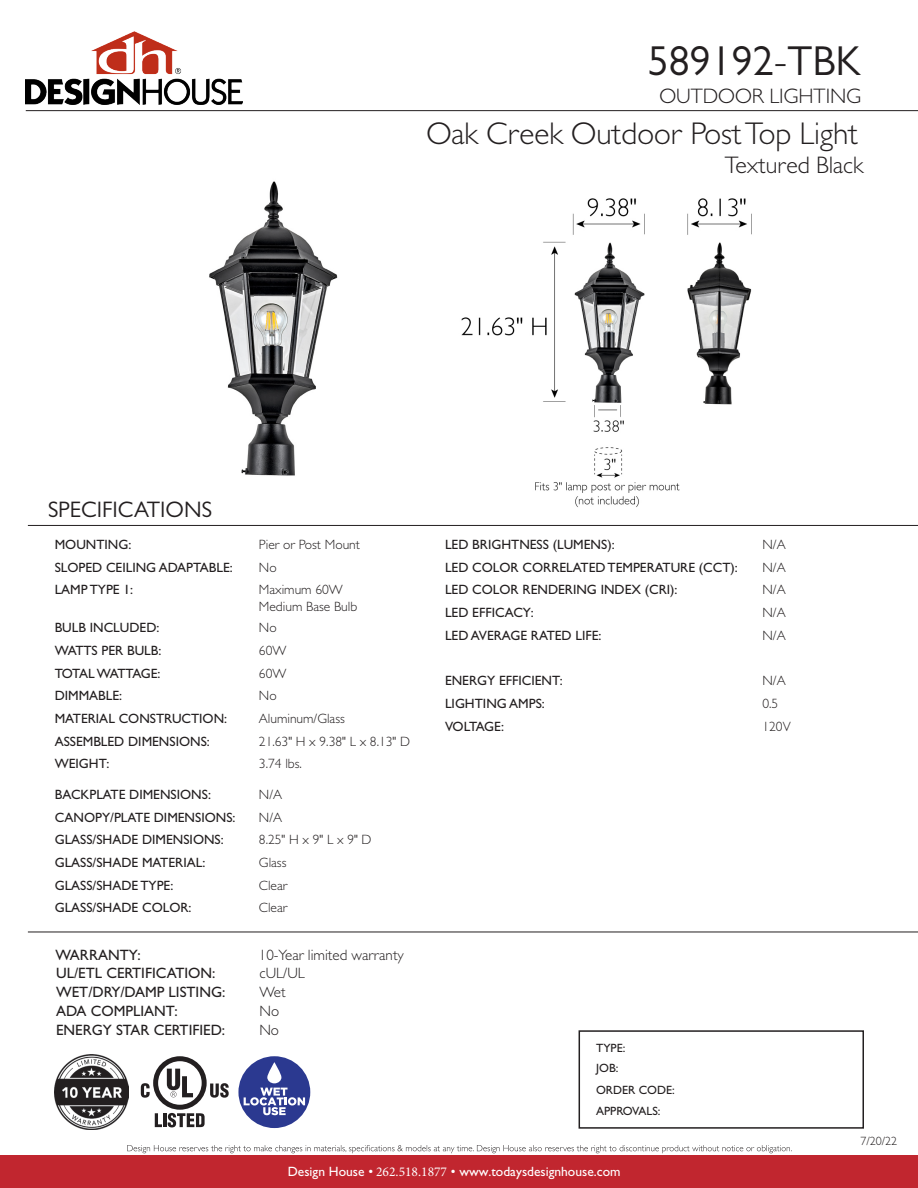
<style>
.page{position:relative;width:918px;height:1188px;background:#fff}
.page>*{position:absolute;margin:0;border:0;box-sizing:border-box;transform-origin:0 0}
.t1{font:42px "Gill Sans";color:#231f20}
.t2{font:300 31.5px "Gill Sans";color:#231f20}
.t3{font:300 24px "Gill Sans";color:#231f20}
.t4{font:22.5px "Gill Sans";color:#231f20}
.t5{font:300 21px "Gill Sans";color:#231f20}
.t6{font:15px/18.9px "Gill Sans Std";color:#231f20}
.t7{font:300 15px/18.9px "Gill Sans Std";color:#231f20}
.t8{font:13.5px/22.6px "Gill Sans Std";color:#231f20}
.t9{font:300 13.5px/16.2px "Gill Sans Std";color:#231f20}
.t10{font:13.5px "Gill Sans Std";color:#fff}
.t11{font:13.5px "Gill Sans Std";letter-spacing:-.065em;color:#231f20}
.t12{font:13.5px "Gill Sans Std";letter-spacing:-.04em;color:#231f20}
.t13{font:12px/19.5px "Gill Sans Std";color:#231f20}
.t14{font:300 12px "Gill Sans";color:#231f20}
.s1{font-family:"Minion Pro"}
</style>
<div class="page">
<div style="left:0;top:1156px;width:918px;height:32px;background:#c1262f"></div>
<img style="left:26px;top:32px;width:217px;height:73px">
<svg style="left:127px;top:1145px;width:665px;height:8px"></svg>
<div style="left:579px;top:1030px;width:285px;height:99px;border:2px solid #231f20"></div>
<hr style="left:26px;top:110px;width:892px;height:1px;background:#231f20">
<hr style="left:28px;top:525px;width:890px;height:1px;background:#231f20">
<img style="left:55px;top:1055px;width:74px;height:74px">
<img style="left:209px;top:181px;width:129px;height:295px">
<img style="left:461px;top:198px;width:291px;height:309px">
<hr style="left:28px;top:932px;width:890px;height:1px;background:#231f20">
<svg style="left:141px;top:1056px;width:88px;height:71px"></svg>
<div style="left:238px;top:1056px;width:72px;height:72px;background:#2b3990;border-radius:50%"></div>
<svg style="left:244px;top:1062px;width:61px;height:53px"></svg>
<h1 class="t1" style="left:648px;top:37px;width:214px">589192-TBK</h1>
<h3 class="t5" style="left:660px;top:83px;width:203px">OUTDOOR LIGHTING</h3>
<h2 class="t2" style="left:426px;top:114px;width:433px">Oak Creek Outdoor Post Top Light</h2>
<h3 class="t3" style="left:725px;top:151px;width:140px">Textured Black</h3>
<h3 class="t4" style="left:48px;top:497px;width:166px">SPECIFICATIONS</h3>
<p class="t8" style="left:55px;top:533px;width:78px">MOUNTING:</p>
<p class="t9" style="left:259px;top:536px;width:103px">Pier or Post Mount</p>
<p class="t8" style="left:55px;top:556px;width:180px">SLOPED CEILING ADAPTABLE:</p>
<p class="t9" style="left:259px;top:559px;width:19px">No</p>
<p class="t8" style="left:55px;top:579px;width:80px">LAMP TYPE 1:</p>
<p class="t9" style="left:259px;top:582px;width:100px">Maximum 60W<br>Medium Base Bulb</p>
<p class="t8" style="left:55px;top:616px;width:106px">BULB INCLUDED:</p>
<p class="t9" style="left:259px;top:620px;width:19px">No</p>
<p class="t8" style="left:55px;top:639px;width:108px">WATTS PER BULB:</p>
<p class="t9" style="left:259px;top:642px;width:29px">60W</p>
<p class="t11" style="left:55px;top:665px;width:107px">TOTAL WATTAGE:</p>
<p class="t9" style="left:259px;top:665px;width:29px">60W</p>
<p class="t8" style="left:55px;top:685px;width:69px">DIMMABLE:</p>
<p class="t9" style="left:259px;top:688px;width:19px">No</p>
<p class="t8" style="left:55px;top:707px;width:174px">MATERIAL CONSTRUCTION:</p>
<p class="t9" style="left:259px;top:711px;width:87px">Aluminum/Glass</p>
<p class="t8" style="left:55px;top:730px;width:157px">ASSEMBLED DIMENSIONS:</p>
<p class="t9" style="left:259px;top:733px;width:153px">21.63" H x 9.38" L x 8.13" D</p>
<p class="t8" style="left:55px;top:753px;width:56px">WEIGHT:</p>
<p class="t9" style="left:259px;top:756px;width:44px">3.74 lbs.</p>
<p class="t8" style="left:55px;top:783px;width:158px">BACKPLATE DIMENSIONS:</p>
<p class="t9" style="left:259px;top:786px;width:25px">N/A</p>
<p class="t8" style="left:55px;top:806px;width:182px">CANOPY/PLATE DIMENSIONS:</p>
<p class="t9" style="left:259px;top:809px;width:25px">N/A</p>
<p class="t8" style="left:55px;top:829px;width:171px">GLASS/SHADE DIMENSIONS:</p>
<p class="t9" style="left:259px;top:832px;width:114px">8.25" H x 9" L x 9" D</p>
<p class="t8" style="left:55px;top:851px;width:152px">GLASS/SHADE MATERIAL:</p>
<p class="t9" style="left:259px;top:855px;width:29px">Glass</p>
<p class="t8" style="left:55px;top:874px;width:138px">GLASS/SHADE TYPE:<br>GLASS/SHADE COLOR:</p>
<p class="t9" style="left:259px;top:877px;width:30px">Clear</p>
<p class="t9" style="left:259px;top:900px;width:30px">Clear</p>
<p class="t6" style="left:56px;top:945px;width:171px">WARRANTY:<br>UL/ETL CERTIFICATION:<br>WET/DRY/DAMP LISTING:<br>ADA COMPLIANT:</p>
<p class="t7" style="left:259px;top:945px;width:146px">10-Year limited warranty cUL/UL<br>Wet<br>No</p>
<p class="t6" style="left:56px;top:1021px;width:171px">ENERGY STAR CERTIFIED:</p>
<p class="t7" style="left:259px;top:1021px;width:21px">No</p>
<p class="t8" style="left:445px;top:533px;width:171px">LED BRIGHTNESS (LUMENS):</p>
<p class="t9" style="left:762px;top:536px;width:25px">N/A</p>
<p class="t8" style="left:445px;top:556px;width:294px">LED COLOR CORRELATED TEMPERATURE (CCT):</p>
<p class="t9" style="left:762px;top:559px;width:25px">N/A</p>
<p class="t8" style="left:445px;top:579px;width:234px">LED COLOR RENDERING INDEX (CRI):</p>
<p class="t9" style="left:762px;top:582px;width:25px">N/A</p>
<p class="t8" style="left:445px;top:601px;width:90px">LED EFFICACY:</p>
<p class="t9" style="left:762px;top:605px;width:25px">N/A</p>
<p class="t8" style="left:445px;top:624px;width:158px">LED AVERAGE RATED LIFE:</p>
<p class="t9" style="left:762px;top:627px;width:25px">N/A</p>
<p class="t8" style="left:445px;top:669px;width:119px">ENERGY EFFICIENT:</p>
<p class="t9" style="left:762px;top:673px;width:25px">N/A</p>
<p class="t8" style="left:445px;top:692px;width:101px">LIGHTING AMPS:</p>
<p class="t9" style="left:762px;top:696px;width:17px">0.5</p>
<p class="t12" style="left:445px;top:718px;width:61px">VOLTAGE:</p>
<p class="t9" style="left:762px;top:718px;width:30px">120V</p>
<p class="t13" style="left:596px;top:1038px;width:31px">TYPE:<br>JOB:</p>
<p class="t13" style="left:596px;top:1080px;width:80px;line-height:21px">ORDER CODE:<br>APPROVALS:</p>
<p class="t14" style="left:861px;top:1134px;width:38px">7/20/22</p>
<p class="t10" style="left:288px;top:1164px;width:334px">Design House • <span class="s1">262.518.1877</span> • www.todaysdesignhouse.com</p>
</div>
